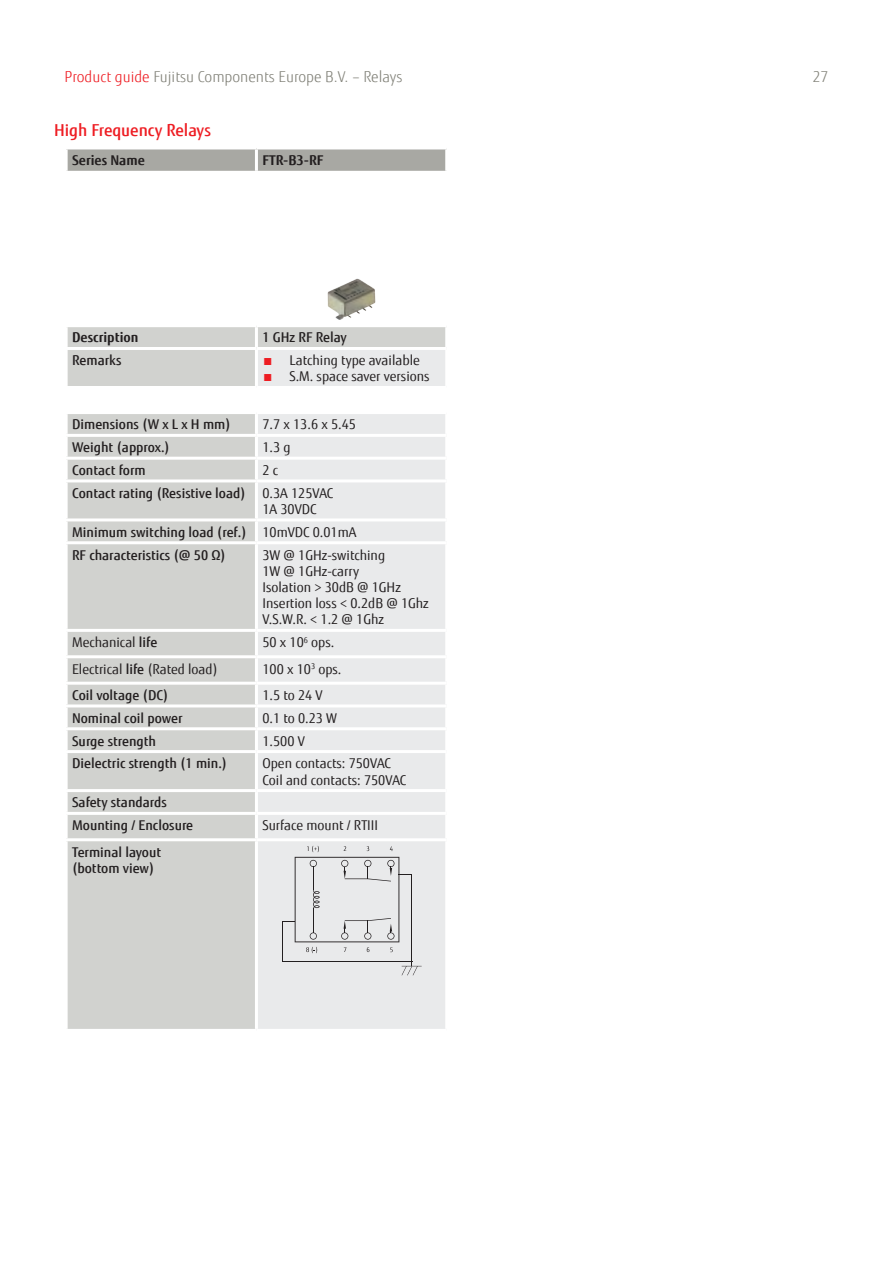
<style>
.page{position:relative;width:893px;height:1263px;background:#fff}
.page>*{position:absolute;margin:0;border:0;box-sizing:border-box;transform-origin:0 0}
.t1{font:500 16.5px "Fujitsu Sans";color:#ee1d23}
.t2{font:300 15px "Fujitsu Sans";color:#818178}
.t3{font:13.5px "Fujitsu Sans";color:#231f20}
.t4{font:500 13.5px "Fujitsu Sans";color:#231f20}
.t5{font:700 13.5px "Fujitsu Sans";color:#231f20}
.s1{color:#ee1d23}
.s2{font-weight:500}
</style>
<div class="page">
<svg style="left:68px;top:149px;width:377px;height:22px;background:#aaaaa5"></svg>
<div style="left:68px;top:327px;width:377px;height:702px;background:#d1d2cf"></div>
<div style="left:256px;top:350px;width:189px;height:679px;background:#e9eaeb"></div>
<hr style="left:255px;top:149px;width:3px;height:22px;background:#fff">
<hr style="left:256px;top:386px;width:191px;height:3px;background:#fff">
<hr style="left:256px;top:655px;width:191px;height:3px;background:#fff">
<hr style="left:65px;top:434px;width:191px;height:3px;background:#fff">
<hr style="left:65px;top:457px;width:191px;height:3px;background:#fff">
<hr style="left:65px;top:479px;width:191px;height:3px;background:#fff">
<hr style="left:65px;top:518px;width:191px;height:3px;background:#fff">
<hr style="left:65px;top:541px;width:191px;height:3px;background:#fff">
<hr style="left:65px;top:629px;width:191px;height:3px;background:#fff">
<hr style="left:255px;top:632px;width:3px;height:23px;background:#fff">
<hr style="left:255px;top:658px;width:3px;height:24px;background:#fff">
<hr style="left:65px;top:655px;width:191px;height:3px;background:#fff">
<hr style="left:65px;top:682px;width:191px;height:3px;background:#fff">
<hr style="left:65px;top:704px;width:191px;height:3px;background:#fff">
<hr style="left:65px;top:727px;width:191px;height:3px;background:#fff">
<hr style="left:65px;top:750px;width:191px;height:3px;background:#fff">
<hr style="left:65px;top:789px;width:191px;height:3px;background:#fff">
<hr style="left:65px;top:812px;width:191px;height:3px;background:#fff">
<hr style="left:255px;top:350px;width:3px;height:36px;background:#fff">
<hr style="left:65px;top:386px;width:191px;height:3px;background:#fff">
<hr style="left:256px;top:434px;width:191px;height:3px;background:#fff">
<hr style="left:256px;top:457px;width:191px;height:3px;background:#fff">
<hr style="left:256px;top:479px;width:191px;height:3px;background:#fff">
<hr style="left:256px;top:518px;width:191px;height:3px;background:#fff">
<hr style="left:256px;top:541px;width:191px;height:3px;background:#fff">
<hr style="left:256px;top:629px;width:191px;height:3px;background:#fff">
<hr style="left:65px;top:411px;width:191px;height:3px;background:#fff">
<hr style="left:255px;top:327px;width:3px;height:20px;background:#fff">
<hr style="left:65px;top:838px;width:191px;height:3px;background:#fff">
<hr style="left:65px;top:347px;width:191px;height:3px;background:#fff">
<hr style="left:256px;top:347px;width:191px;height:3px;background:#fff">
<hr style="left:256px;top:682px;width:191px;height:3px;background:#fff">
<hr style="left:256px;top:704px;width:191px;height:3px;background:#fff">
<hr style="left:256px;top:727px;width:191px;height:3px;background:#fff">
<hr style="left:256px;top:750px;width:191px;height:3px;background:#fff">
<hr style="left:256px;top:789px;width:191px;height:3px;background:#fff">
<hr style="left:256px;top:812px;width:191px;height:3px;background:#fff">
<hr style="left:256px;top:411px;width:191px;height:3px;background:#fff">
<hr style="left:255px;top:414px;width:3px;height:20px;background:#fff">
<hr style="left:255px;top:437px;width:3px;height:20px;background:#fff">
<hr style="left:255px;top:460px;width:3px;height:19px;background:#fff">
<hr style="left:255px;top:482px;width:3px;height:36px;background:#fff">
<hr style="left:255px;top:521px;width:3px;height:20px;background:#fff">
<hr style="left:255px;top:544px;width:3px;height:85px;background:#fff">
<hr style="left:255px;top:685px;width:3px;height:19px;background:#fff">
<hr style="left:255px;top:707px;width:3px;height:20px;background:#fff">
<hr style="left:255px;top:730px;width:3px;height:20px;background:#fff">
<hr style="left:255px;top:753px;width:3px;height:36px;background:#fff">
<hr style="left:255px;top:792px;width:3px;height:20px;background:#fff">
<hr style="left:255px;top:815px;width:3px;height:23px;background:#fff">
<hr style="left:255px;top:841px;width:3px;height:188px;background:#fff">
<hr style="left:256px;top:838px;width:191px;height:3px;background:#fff">
<img style="left:327px;top:278px;width:49px;height:42px">
<hr style="left:282px;top:921px;width:1px;height:40px;background:#231f20">
<hr style="left:282px;top:961px;width:130px;height:1px;background:#231f20">
<hr style="left:412px;top:874px;width:1px;height:87px;background:#231f20">
<svg style="left:282px;top:846px;width:130px;height:107px;background:#dcddde"></svg>
<svg style="left:402px;top:961px;width:20px;height:14px"></svg>
<p class="t2" style="left:65px;top:67px;width:339px"><span class="s1">Product guide</span> Fujitsu Components Europe B.V. – Relays</p>
<p class="t2" style="left:812px;top:67px;width:17px">27</p>
<p class="t1" style="left:54px;top:120px;width:159px">High Frequency Relays</p>
<p class="t5" style="left:72px;top:151px;width:74px">Series Name</p>
<p class="t5" style="left:262px;top:151px;width:62px">FTR-B3-RF</p>
<p class="t5" style="left:72px;top:329px;width:68px">Description</p>
<p class="t4" style="left:262px;top:329px;width:86px">1 GHz RF Relay</p>
<p class="t4" style="left:72px;top:352px;width:51px">Remarks</p>
<p class="t3" style="left:262px;top:352px;width:159px"><span class="s1">■</span> Latching type available</p>
<p class="t3" style="left:262px;top:369px;width:169px"><span class="s1">■</span> S.M. space saver versions</p>
<p class="t4" style="left:72px;top:416px;width:160px">Dimensions (W x L x H mm)</p>
<p class="t3" style="left:262px;top:416px;width:95px">7.7 x 13.6 x 5.45</p>
<p class="t4" style="left:72px;top:439px;width:99px">Weight (approx.)</p>
<p class="t3" style="left:262px;top:439px;width:30px">1.3 g</p>
<p class="t4" style="left:72px;top:462px;width:75px">Contact form</p>
<p class="t3" style="left:262px;top:462px;width:17px">2 c</p>
<p class="t4" style="left:72px;top:485px;width:175px">Contact rating (Resistive load)</p>
<p class="t3" style="left:262px;top:485px;width:72px">0.3A 125VAC</p>
<p class="t3" style="left:262px;top:501px;width:55px">1A 30VDC</p>
<p class="t4" style="left:72px;top:524px;width:176px">Minimum switching load (ref.)</p>
<p class="t3" style="left:262px;top:524px;width:96px">10mVDC 0.01mA</p>
<p class="t4" style="left:72px;top:546px;width:155px">RF characteristics (@ 50 Ω)</p>
<p class="t3" style="left:262px;top:547px;width:124px">3W @ 1GHz-switching</p>
<p class="t3" style="left:262px;top:563px;width:98px">1W @ 1GHz-carry</p>
<p class="t3" style="left:262px;top:579px;width:140px">Isolation &gt; 30dB @ 1GHz</p>
<p class="t3" style="left:262px;top:595px;width:168px">Insertion loss &lt; 0.2dB @ 1Ghz</p>
<p class="t3" style="left:262px;top:611px;width:123px">V.S.W.R. &lt; 1.2 @ 1Ghz</p>
<p class="t3" style="left:72px;top:634px;width:87px">Mechanical <span class="s2">life</span></p>
<p class="t3" style="left:262px;top:634px;width:73px">50 x 10<sup>6</sup> ops.</p>
<p class="t3" style="left:72px;top:661px;width:147px">Electrical <span class="s2">life</span> (Rated load)</p>
<p class="t3" style="left:262px;top:661px;width:81px">100 x 10<sup>3</sup> ops.</p>
<p class="t4" style="left:72px;top:687px;width:98px">Coil voltage (DC)</p>
<p class="t3" style="left:262px;top:687px;width:62px">1.5 to 24 V</p>
<p class="t4" style="left:72px;top:710px;width:112px">Nominal coil power</p>
<p class="t3" style="left:262px;top:710px;width:76px">0.1 to 0.23 W</p>
<p class="t4" style="left:72px;top:732px;width:85px">Surge strength</p>
<p class="t3" style="left:262px;top:733px;width:44px">1.500 V</p>
<p class="t4" style="left:72px;top:755px;width:157px">Dielectric strength (1 min.)</p>
<p class="t3" style="left:262px;top:755px;width:130px">Open contacts: 750VAC</p>
<p class="t3" style="left:262px;top:772px;width:145px">Coil and contacts: 750VAC</p>
<p class="t4" style="left:72px;top:794px;width:96px">Safety standards</p>
<p class="t4" style="left:72px;top:817px;width:123px">Mounting / Enclosure</p>
<p class="t3" style="left:262px;top:817px;width:117px">Surface mount / RTIII</p>
<p class="t4" style="left:72px;top:843px;width:91px">Terminal layout</p>
<p class="t4" style="left:72px;top:860px;width:84px">(bottom view)</p>
</div>
